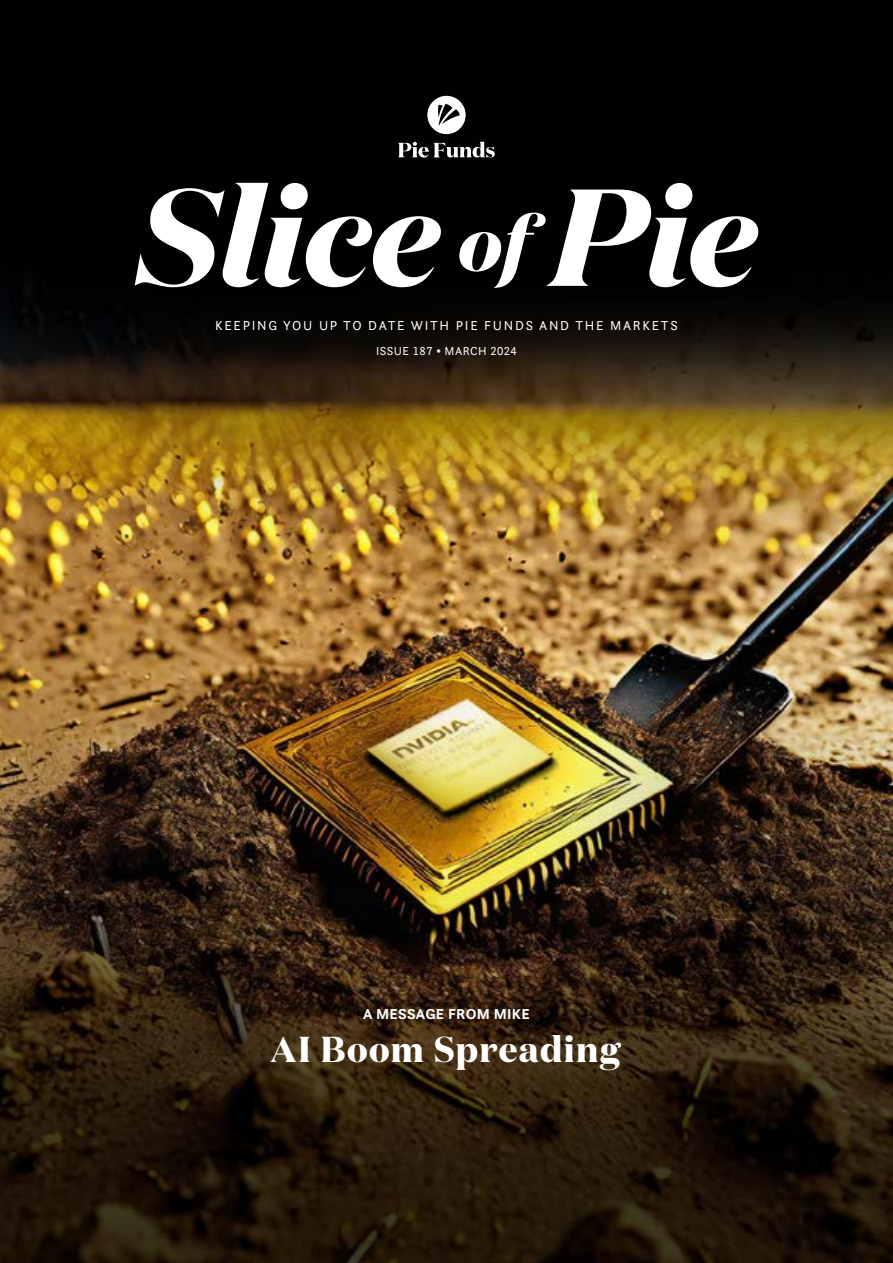
<style>
.page{position:relative;width:893px;height:1263px;background:#fff}
.page>*{position:absolute;margin:0;border:0;box-sizing:border-box;transform-origin:0 0}
.t1{font:700 36px "Domaine Display";letter-spacing:.04em;color:#fff}
.t2{font:700 15px "Questa Sans";letter-spacing:.02em;color:#fff}
.t3{font:13.5px "Questa Sans";letter-spacing:.13em;color:#fff}
.t4{font:12px "Questa Sans";letter-spacing:.04em;color:#fff}
</style>
<div class="page">
<img style="left:0;top:0;width:893px;height:1263px">
<svg style="left:135px;top:183px;width:306px;height:104px"></svg>
<svg style="left:459px;top:183px;width:299px;height:105px"></svg>
<svg style="left:427px;top:96px;width:39px;height:38px"></svg>
<svg style="left:398px;top:142px;width:97px;height:16px"></svg>
<p class="t3" style="left:215px;top:317px;width:464px">KEEPING YOU UP TO DATE WITH PIE FUNDS AND THE MARKETS</p>
<p class="t4" style="left:376px;top:343px;width:142px">ISSUE 187 • MARCH 2024</p>
<p class="t2" style="left:363px;top:1004px;width:168px">A MESSAGE FROM MIKE</p>
<h1 class="t1" style="left:271px;top:1026px;width:351px">AI Boom Spreading</h1>
</div>
